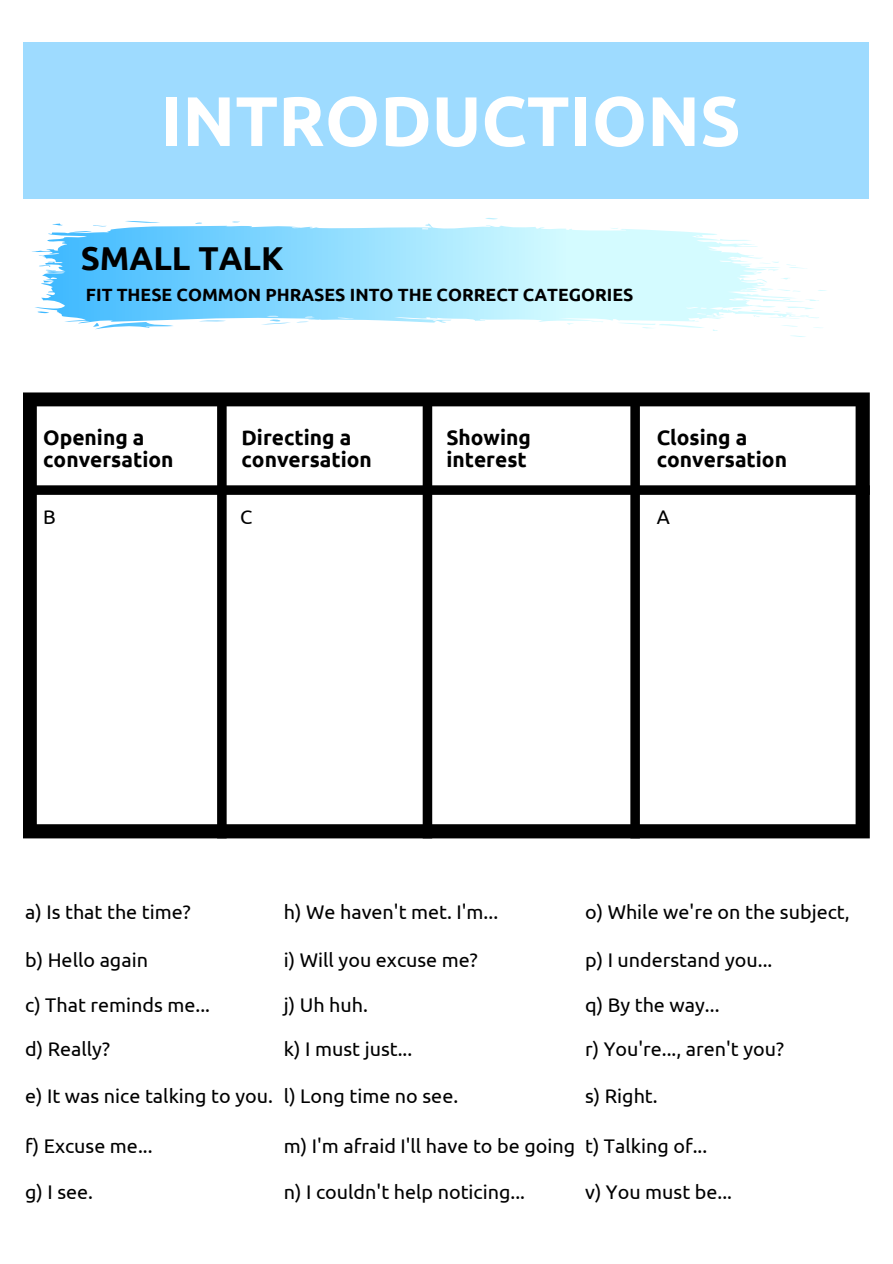
<style>
.page{position:relative;width:893px;height:1264px;background:#fff}
.page>*{position:absolute;margin:0;border:0;box-sizing:border-box;transform-origin:0 0}
.t1{font:700 70.05px "Ubuntu";color:#fff}
.t2{font:700 33px "Ubuntu";color:#000}
.t3{font:700 21px/21.6px "Ubuntu";color:#000}
.t4{font:19.8px "Ubuntu";color:#000}
.t5{font:700 17.7px "Ubuntu";color:#000}
</style>
<div class="page">
<div style="left:23px;top:42px;width:845px;height:156px;background:#9edbff"></div>
<svg style="left:32px;top:218px;width:795px;height:119px"></svg>
<svg style="left:23px;top:392px;width:846px;height:446px"></svg>
<h1 class="t1" style="left:160px;top:81px;width:582px">INTRODUCTIONS</h1>
<h2 class="t2" style="left:81px;top:239px;width:204px">SMALL TALK</h2>
<p class="t5" style="left:86px;top:285px;width:549px">FIT THESE COMMON PHRASES INTO THE CORRECT CATEGORIES</p>
<p class="t3" style="left:43px;top:427px;width:132px">Opening a conversation</p>
<p class="t3" style="left:241px;top:427px;width:132px">Directing a conversation</p>
<p class="t3" style="left:446px;top:427px;width:86px">Showing interest</p>
<p class="t3" style="left:656px;top:427px;width:132px">Closing a conversation</p>
<p class="t4" style="left:43px;top:505px;width:14px">B</p>
<p class="t4" style="left:240px;top:505px;width:14px">C</p>
<p class="t4" style="left:656px;top:505px;width:15px">A</p>
<p class="t4" style="left:25px;top:900px;width:167px">a) Is that the time?</p>
<p class="t4" style="left:25px;top:949px;width:124px">b) Hello again</p>
<p class="t4" style="left:25px;top:993px;width:186px">c) That reminds me...</p>
<p class="t4" style="left:25px;top:1037px;width:86px">d) Really?</p>
<p class="t4" style="left:25px;top:1084px;width:249px">e) It was nice talking to you.</p>
<p class="t4" style="left:25px;top:1134px;width:129px">f) Excuse me...</p>
<p class="t4" style="left:25px;top:1180px;width:69px">g) I see.</p>
<p class="t4" style="left:284px;top:900px;width:216px">h) We haven't met. I'm...</p>
<p class="t4" style="left:284px;top:949px;width:195px">i) Will you excuse me?</p>
<p class="t4" style="left:284px;top:993px;width:86px">j) Uh huh.</p>
<p class="t4" style="left:284px;top:1037px;width:130px">k) I must just...</p>
<p class="t4" style="left:284px;top:1084px;width:176px">l) Long time no see.</p>
<p class="t4" style="left:284px;top:1134px;width:293px">m) I'm afraid I'll have to be going</p>
<p class="t4" style="left:284px;top:1180px;width:242px">n) I couldn't help noticing...</p>
<p class="t4" style="left:585px;top:900px;width:266px">o) While we're on the subject,</p>
<p class="t4" style="left:585px;top:949px;width:189px">p) I understand you...</p>
<p class="t4" style="left:585px;top:993px;width:136px">q) By the way...</p>
<p class="t4" style="left:585px;top:1037px;width:200px">r) You're..., aren't you?</p>
<p class="t4" style="left:585px;top:1084px;width:74px">s) Right.</p>
<p class="t4" style="left:585px;top:1134px;width:124px">t) Talking of...</p>
<p class="t4" style="left:585px;top:1180px;width:148px">v) You must be...</p>
</div>
